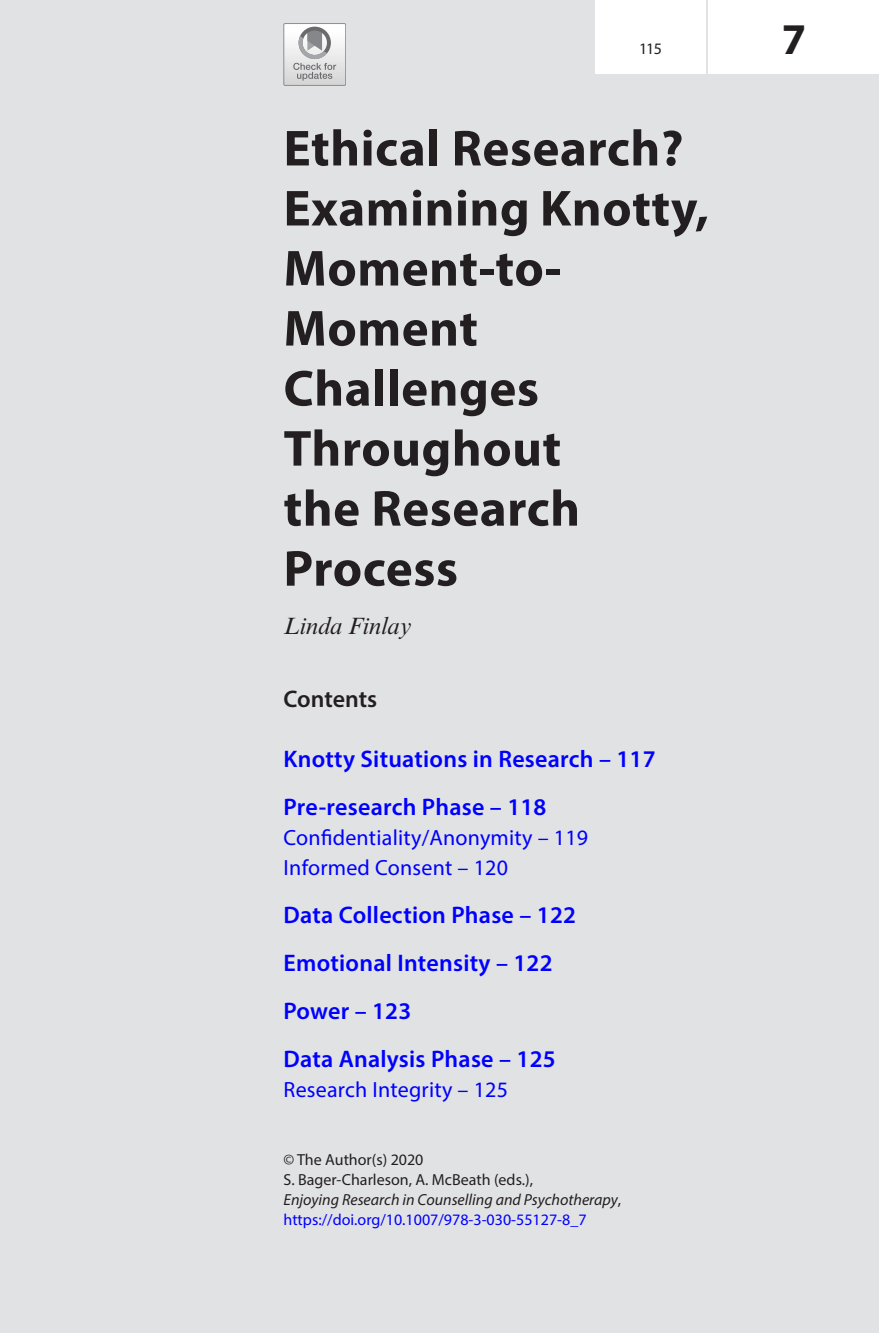
<style>
.page{position:relative;width:879px;height:1333px;background:#fff}
.page>*{position:absolute;margin:0;border:0;box-sizing:border-box;transform-origin:0 0}
.Chap_title{font:700 51px/60px "Myriad Pro";letter-spacing:.01em;color:#231f20}
.Chap_title-2{font:700 44px "Myriad Pro";color:#231f20}
.MINI_TOC_LVL1{font:600 24px "Myriad Pro";letter-spacing:.01em;color:#00f}
.Chap_au{font:italic 24px "Times New Roman MT Std";color:#231f20}
.MINI_TOC_HD{font:600 24px "Myriad Pro";letter-spacing:-.005em;color:#231f20}
.MINI_TOC_LVL2{font:22px "Myriad Pro";letter-spacing:.01em;color:#00f}
.Source{font:italic 16px/20px "Myriad Pro";color:#231f20}
.Source-2{font:16px "Myriad Pro";color:#231f20}
.s1{font-style:normal}
.s2{font-style:normal;color:#00f}
</style>
<div class="page">
<div style="left:0;top:0;width:879px;height:1332px;background:#e1e2e4"></div>
<div style="left:595px;top:0;width:111px;height:74px;background:#fff"></div>
<div style="left:709px;top:0;width:170px;height:74px;background:#fff"></div>
<img style="left:285px;top:25px;width:59px;height:59px">
<div style="left:283px;top:23px;width:63px;height:63px;border:1px solid #8c8e91"></div>
<svg style="left:293px;top:27px;width:43px;height:54px"></svg>
<p class="Source-2" style="left:639px;top:39px;width:24px">115</p>
<h1 class="Chap_title" style="left:283px;top:117px;width:427px">Ethical Research?<br>Examining Knotty,<br>Moment-to-<br>Moment<br>Challenges<br>Throughout<br>the Research<br>Process</h1>
<p class="Chap_au" style="left:283px;top:612px;width:130px">Linda Finlay</p>
<p class="MINI_TOC_HD" style="left:283px;top:683px;width:95px">Contents</p>
<p class="MINI_TOC_LVL1" style="left:283px;top:743px;width:373px">Knotty Situations in Research – 117</p>
<p class="MINI_TOC_LVL1" style="left:283px;top:791px;width:264px">Pre-research Phase – 118</p>
<p class="MINI_TOC_LVL2" style="left:283px;top:823px;width:306px">Confidentiality/Anonymity – 119</p>
<p class="MINI_TOC_LVL2" style="left:283px;top:853px;width:226px">Informed Consent – 120</p>
<p class="MINI_TOC_LVL1" style="left:283px;top:899px;width:294px">Data Collection Phase – 122</p>
<p class="MINI_TOC_LVL1" style="left:283px;top:947px;width:270px">Emotional Intensity – 122</p>
<p class="MINI_TOC_LVL1" style="left:283px;top:995px;width:129px">Power – 123</p>
<p class="MINI_TOC_LVL1" style="left:283px;top:1043px;width:274px">Data Analysis Phase – 125</p>
<p class="MINI_TOC_LVL2" style="left:283px;top:1075px;width:226px">Research Integrity – 125</p>
<p class="Source-2" style="left:283px;top:1149px;width:141px">© The Author(s) 2020</p>
<p class="Source" style="left:283px;top:1169px;width:339px"><span class="s1">S. Bager-Charleson, A. McBeath (eds.),<br></span>Enjoying Research in Counselling and Psychotherapy<span class="s1">, </span><span class="s2">https://doi.org/10.1007/978-3-030-55127-8_7</span></p>
<h1 class="Chap_title-2" style="left:781px;top:10px;width:26px">7</h1>
</div>
